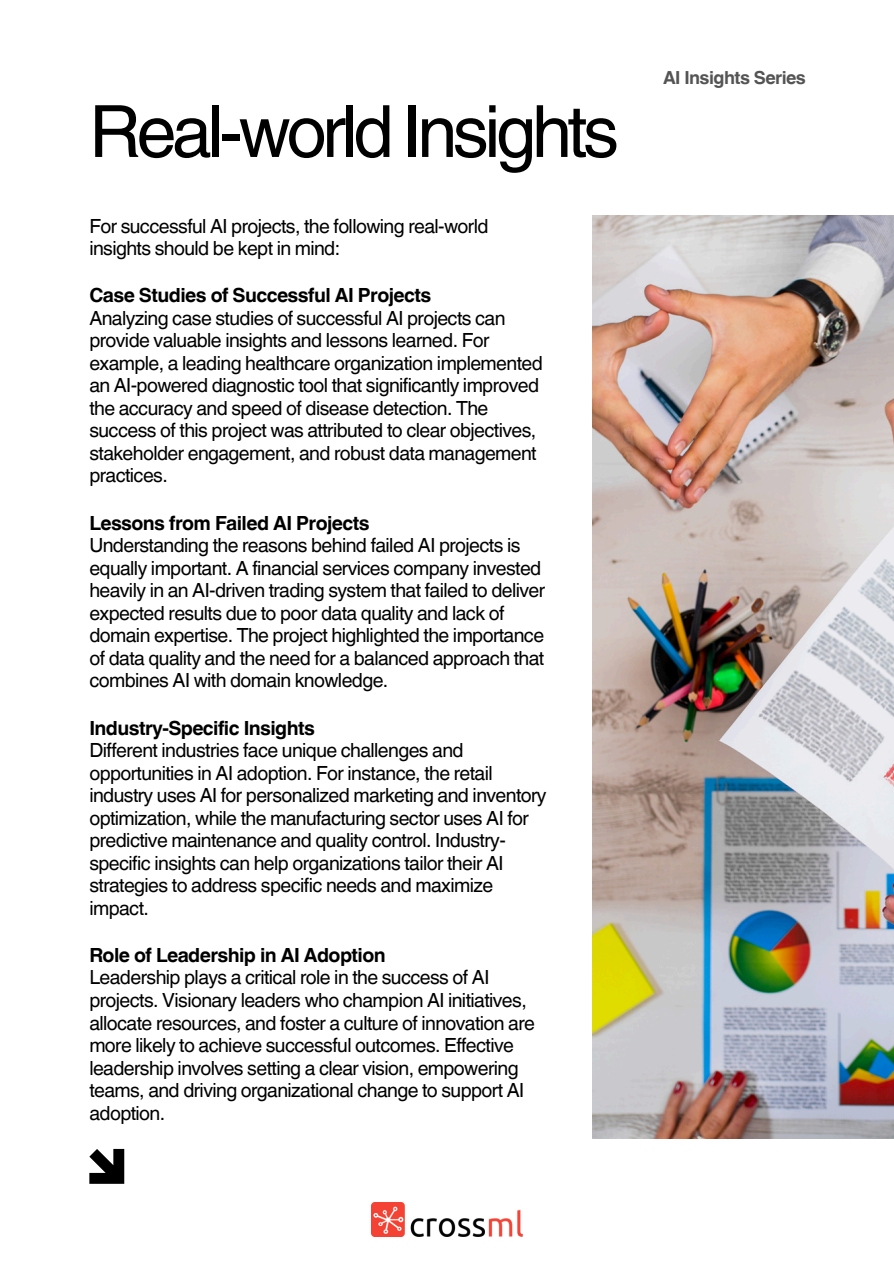
<style>
.page{position:relative;width:894px;height:1264px;background:#fff}
.page>*{position:absolute;margin:0;border:0;box-sizing:border-box;transform-origin:0 0}
.t1{font:72px "Helvetica World";letter-spacing:-.06em;color:#000}
.t2{font:19.5px/22.5px "Helvetica World";letter-spacing:-.03em;color:#000}
.t3{font:700 19.5px "Helvetica World";letter-spacing:-.03em;color:#000}
.t4{font:700 18px "Helvetica World";letter-spacing:-.03em;color:#545454}
</style>
<div class="page">
<svg style="left:89px;top:1148px;width:35px;height:35px"></svg>
<img style="left:371px;top:1202px;width:151px;height:34px">
<img style="left:592px;top:216px;width:301px;height:922px">
<p class="t1" style="left:89px;top:89px;width:531px">Real-world Insights</p>
<p class="t2" style="left:89px;top:215px;width:400px">For successful AI projects, the following real-world insights should be kept in mind:</p>
<p class="t3" style="left:89px;top:279px;width:343px">Case Studies of Successful AI Projects</p>
<p class="t2" style="left:89px;top:307px;width:455px">Analyzing case studies of successful AI projects can provide valuable insights and lessons learned. For example, a leading healthcare organization implemented an AI-powered diagnostic tool that significantly improved the accuracy and speed of disease detection. The success of this project was attributed to clear objectives, stakeholder engagement, and robust data management practices.</p>
<p class="t3" style="left:89px;top:507px;width:282px">Lessons from Failed AI Projects</p>
<p class="t2" style="left:89px;top:534px;width:457px">Understanding the reasons behind failed AI projects is equally important. A financial services company invested heavily in an AI-driven trading system that failed to deliver expected results due to poor data quality and lack of domain expertise. The project highlighted the importance of data quality and the need for a balanced approach that combines AI with domain knowledge.</p>
<p class="t3" style="left:89px;top:711px;width:227px">Industry-Specific Insights</p>
<p class="t2" style="left:89px;top:739px;width:458px">Different industries face unique challenges and opportunities in AI adoption. For instance, the retail industry uses AI for personalized marketing and inventory optimization, while the manufacturing sector uses AI for predictive maintenance and quality control. Industry&shy;specific insights can help organizations tailor their AI strategies to address specific needs and maximize impact.</p>
<p class="t3" style="left:89px;top:939px;width:298px">Role of Leadership in AI Adoption</p>
<p class="t2" style="left:89px;top:966px;width:447px">Leadership plays a critical role in the success of AI projects. Visionary leaders who champion AI initiatives, allocate resources, and foster a culture of innovation are more likely to achieve successful outcomes. Effective leadership involves setting a clear vision, empowering teams, and driving organizational change to support AI adoption.</p>
<p class="t4" style="left:663px;top:63px;width:144px">AI Insights Series</p>
</div>
